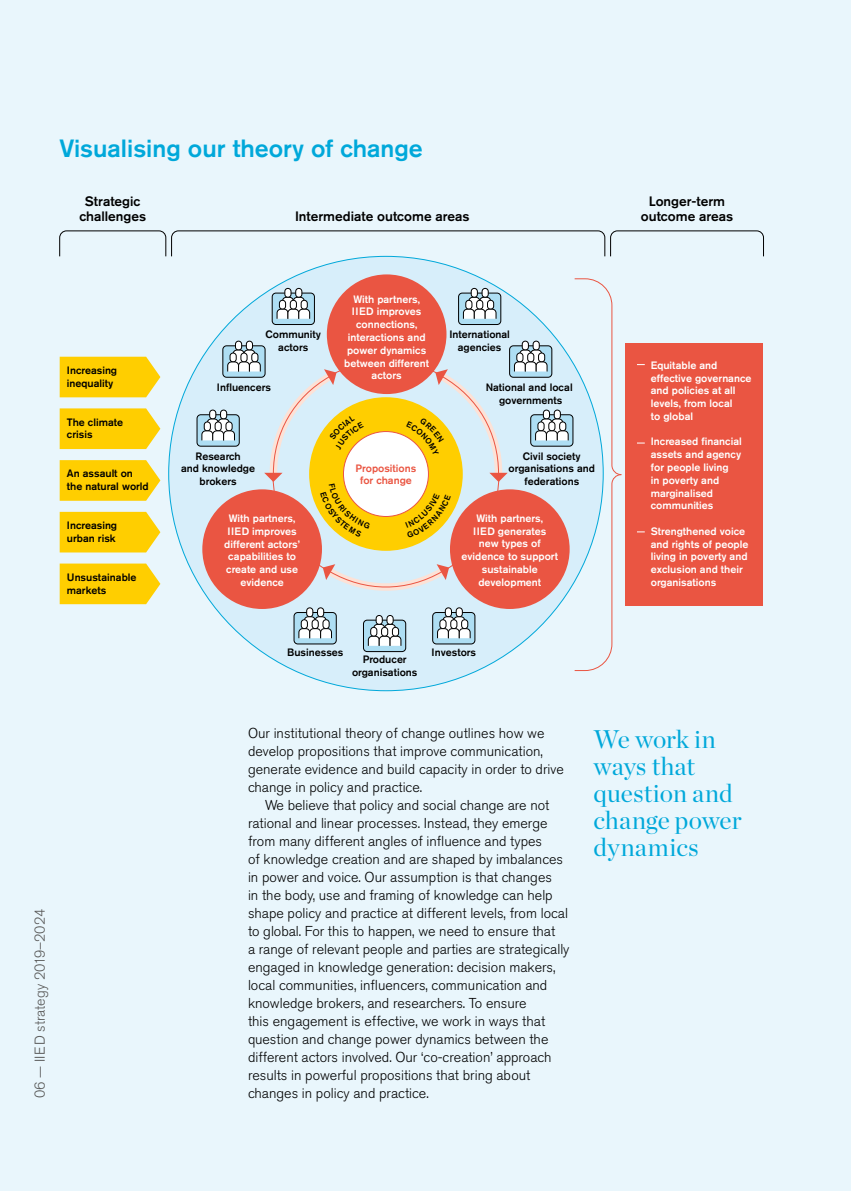
<style>
.page{position:relative;width:851px;height:1191px;background:#fff}
.page>*{position:absolute;margin:0;border:0;box-sizing:border-box;transform-origin:0 0}
.t1{font:25.5px/27px "Chronicle Display";letter-spacing:.005em;color:#00a8da}
.t2{font:500 24.75px "Akzidenz Grotesk BE";color:#00a8da}
.t3{font:300 14.25px/18px "Akzidenz Grotesk BE";color:#000}
.t4{font:300 14.25px "Akzidenz Grotesk BE";color:#575756}
.t5{font:500 13.5px/15px "Akzidenz Grotesk BE";color:#000;text-align:center}
.t6{font:500 10.65px/12.8px "Akzidenz Grotesk BE";color:#fff}
.t7{font:500 10.65px/12.8px "Akzidenz Grotesk BE";color:#000;text-align:center}
.t8{font:500 10.65px/12.8px "Akzidenz Grotesk BE";color:#ea5542;text-align:center}
</style>
<div class="page">
<div style="left:0;top:0;width:850px;height:1191px;background:#e9f6fc"></div>
<div style="left:625px;top:343px;width:138px;height:263px;background:#ea5542"></div>
<div style="left:169px;top:256px;width:434px;height:434px;background:#d7eefa;border-radius:50%"></div>
<div style="left:309px;top:397px;width:153px;height:154px;background:#ffce00;border-radius:50%"></div>
<svg style="left:60px;top:357px;width:100px;height:40px;background:#fdd010"></svg>
<svg style="left:60px;top:408px;width:100px;height:41px;background:#fdd113"></svg>
<svg style="left:60px;top:460px;width:100px;height:41px;background:#fdd012"></svg>
<svg style="left:60px;top:512px;width:100px;height:40px;background:#fdd010"></svg>
<svg style="left:60px;top:563px;width:100px;height:41px;background:#fdd114"></svg>
<svg style="left:59px;top:230px;width:705px;height:27px"></svg>
<div style="left:197px;top:415px;width:42px;height:31px;background:#aedef3;border-radius:4px"></div>
<div style="left:197px;top:414px;width:42px;height:32px;border:1px solid #000;border-radius:4px"></div>
<div style="left:223px;top:346px;width:42px;height:31px;background:#aedef3;border-radius:4px"></div>
<div style="left:222px;top:345px;width:43px;height:32px;border:1px solid #000;border-radius:4px"></div>
<div style="left:235px;top:341px;width:6px;height:9px;background:#fff;border-radius:3px"></div>
<div style="left:235px;top:341px;width:7px;height:9px;border:1px solid #000;border-radius:3px"></div>
<div style="left:246px;top:341px;width:6px;height:9px;background:#fff;border-radius:3px"></div>
<div style="left:246px;top:341px;width:7px;height:9px;border:1px solid #000;border-radius:3px"></div>
<div style="left:272px;top:293px;width:42px;height:31px;background:#aedef3;border-radius:4px"></div>
<div style="left:272px;top:293px;width:43px;height:32px;border:1px solid #000;border-radius:4px"></div>
<div style="left:285px;top:288px;width:6px;height:9px;background:#fff;border-radius:3px"></div>
<div style="left:284px;top:288px;width:7px;height:10px;border:1px solid #000;border-radius:3px"></div>
<div style="left:296px;top:288px;width:6px;height:9px;background:#fff;border-radius:3px"></div>
<div style="left:295px;top:288px;width:7px;height:10px;border:1px solid #000;border-radius:3px"></div>
<svg style="left:276px;top:296px;width:34px;height:23px"></svg>
<div style="left:509px;top:346px;width:42px;height:31px;background:#aedef3;border-radius:4px"></div>
<div style="left:509px;top:345px;width:43px;height:32px;border:1px solid #000;border-radius:4px"></div>
<div style="left:458px;top:293px;width:42px;height:31px;background:#aedef3;border-radius:4px"></div>
<div style="left:458px;top:293px;width:43px;height:32px;border:1px solid #000;border-radius:4px"></div>
<div style="left:471px;top:288px;width:6px;height:9px;background:#fff;border-radius:3px"></div>
<div style="left:471px;top:288px;width:6px;height:10px;border:1px solid #000;border-radius:3px"></div>
<div style="left:482px;top:288px;width:6px;height:9px;background:#fff;border-radius:3px"></div>
<div style="left:481px;top:288px;width:7px;height:10px;border:1px solid #000;border-radius:3px"></div>
<svg style="left:462px;top:296px;width:34px;height:23px"></svg>
<svg style="left:513px;top:278px;width:109px;height:393px"></svg>
<div style="left:343px;top:431px;width:85px;height:85px;background:#fff;border-radius:50%"></div>
<div style="left:294px;top:612px;width:42px;height:32px;background:#aedef3;border-radius:4px"></div>
<div style="left:293px;top:612px;width:43px;height:32px;border:1px solid #000;border-radius:4px"></div>
<div style="left:306px;top:608px;width:7px;height:9px;background:#fff;border-radius:3px"></div>
<div style="left:306px;top:607px;width:7px;height:10px;border:1px solid #000;border-radius:3px"></div>
<div style="left:317px;top:608px;width:6px;height:9px;background:#fff;border-radius:3px"></div>
<div style="left:317px;top:607px;width:7px;height:10px;border:1px solid #000;border-radius:3px"></div>
<svg style="left:298px;top:616px;width:34px;height:23px"></svg>
<div style="left:432px;top:612px;width:43px;height:32px;background:#aedef3;border-radius:4px"></div>
<div style="left:432px;top:612px;width:43px;height:32px;border:1px solid #000;border-radius:4px"></div>
<div style="left:445px;top:608px;width:6px;height:9px;background:#fff;border-radius:3px"></div>
<div style="left:445px;top:607px;width:7px;height:10px;border:1px solid #000;border-radius:3px"></div>
<div style="left:456px;top:608px;width:6px;height:9px;background:#fff;border-radius:3px"></div>
<div style="left:455px;top:607px;width:7px;height:10px;border:1px solid #000;border-radius:3px"></div>
<svg style="left:437px;top:616px;width:34px;height:23px"></svg>
<div style="left:363px;top:620px;width:42px;height:31px;background:#aedef3;border-radius:4px"></div>
<div style="left:363px;top:620px;width:43px;height:32px;border:1px solid #000;border-radius:4px"></div>
<div style="left:376px;top:615px;width:6px;height:9px;background:#fff;border-radius:3px"></div>
<div style="left:375px;top:615px;width:7px;height:10px;border:1px solid #000;border-radius:3px"></div>
<div style="left:387px;top:615px;width:6px;height:9px;background:#fff;border-radius:3px"></div>
<div style="left:386px;top:615px;width:7px;height:10px;border:1px solid #000;border-radius:3px"></div>
<svg style="left:367px;top:623px;width:34px;height:23px"></svg>
<div style="left:202px;top:489px;width:120px;height:120px;background:#ea5542;border-radius:50%"></div>
<div style="left:450px;top:489px;width:119px;height:120px;background:#ea5542;border-radius:50%"></div>
<div style="left:327px;top:274px;width:119px;height:120px;background:#ea5542;border-radius:50%"></div>
<svg style="left:319px;top:561px;width:133px;height:30px"></svg>
<svg style="left:201px;top:349px;width:169px;height:188px"></svg>
<svg style="left:406px;top:366px;width:101px;height:116px"></svg>
<svg style="left:405px;top:493px;width:46px;height:45px"></svg>
<h2 class="t2" style="left:60px;top:133px;width:365px">Visualising our theory of change</h2>
<p class="t5" style="left:79px;top:193px;width:68px">Strategic challenges</p>
<p class="t5" style="left:295px;top:208px;width:176px">Intermediate outcome areas</p>
<p class="t5" style="left:640px;top:193px;width:94px">Longer-term outcome areas</p>
<p class="t7" style="left:67px;top:364px;width:52px;text-align:left">Increasing inequality</p>
<p class="t7" style="left:67px;top:415px;width:58px;text-align:left">The climate crisis</p>
<p class="t7" style="left:67px;top:467px;width:83px;text-align:left">An assault on the natural world</p>
<p class="t7" style="left:67px;top:519px;width:52px;text-align:left">Increasing urban risk</p>
<p class="t7" style="left:67px;top:570px;width:71px;text-align:left">Unsustainable markets</p>
<p class="t4" style="left:32px;top:1098px;width:191px;rotate:-90deg">06 — IIED strategy 2019–2024</p>
<p class="t7" style="left:265px;top:328px;width:57px">Community actors</p>
<p class="t6" style="left:344px;top:292px;width:86px;text-align:center">With partners,<br>IIED improves connections, interactions and power dynamics between different actors</p>
<p class="t7" style="left:449px;top:328px;width:62px">International agencies</p>
<p class="t7" style="left:217px;top:380px;width:56px">Influencers</p>
<p class="t7" style="left:485px;top:380px;width:88px">National and local governments</p>
<p class="t7" style="left:181px;top:449px;width:75px">Research<br>and knowledge brokers</p>
<p class="t8" style="left:355px;top:461px;width:62px">Propositions for change</p>
<p class="t7" style="left:508px;top:449px;width:88px">Civil society organisations and federations</p>
<p class="t6" style="left:224px;top:512px;width:77px;text-align:center">With partners,<br>IIED improves different actors’ capabilities to create and use evidence</p>
<p class="t6" style="left:461px;top:511px;width:98px;text-align:center">With partners,<br>IIED generates<br>new types of evidence to support sustainable development</p>
<p class="t7" style="left:287px;top:645px;width:58px">Businesses</p>
<p class="t7" style="left:431px;top:645px;width:46px">Investors</p>
<p class="t7" style="left:352px;top:653px;width:67px">Producer organisations</p>
<p class="t6" style="left:650px;top:358px;width:102px">Equitable and effective governance and policies at all levels, from local<br>to global</p>
<p class="t6" style="left:650px;top:435px;width:92px">Increased financial assets and agency for people living<br>in poverty and marginalised communities</p>
<p class="t6" style="left:650px;top:524px;width:99px">Strengthened voice and rights of people living in poverty and exclusion and their organisations</p>
<p class="t3" style="left:248px;top:724px;width:317px">Our institutional theory of change outlines how we develop propositions that improve communication, generate evidence and build capacity in order to drive change in policy and practice.</p>
<p class="t3" style="left:248px;top:796px;width:323px;text-indent:17px">We believe that policy and social change are not rational and linear processes. Instead, they emerge from many different angles of influence and types<br>of knowledge creation and are shaped by imbalances in power and voice. Our assumption is that changes<br>in the body, use and framing of knowledge can help shape policy and practice at different levels, from local to global. For this to happen, we need to ensure that<br>a range of relevant people and parties are strategically engaged in knowledge generation: decision makers, local communities, influencers, communication and knowledge brokers, and researchers. To ensure<br>this engagement is effective, we work in ways that question and change power dynamics between the different actors involved. Our ‘co-creation’ approach results in powerful propositions that bring about changes in policy and practice.</p>
<h1 class="t1" style="left:593px;top:724px;width:149px">We work in ways that question and change power dynamics</h1>
</div>
